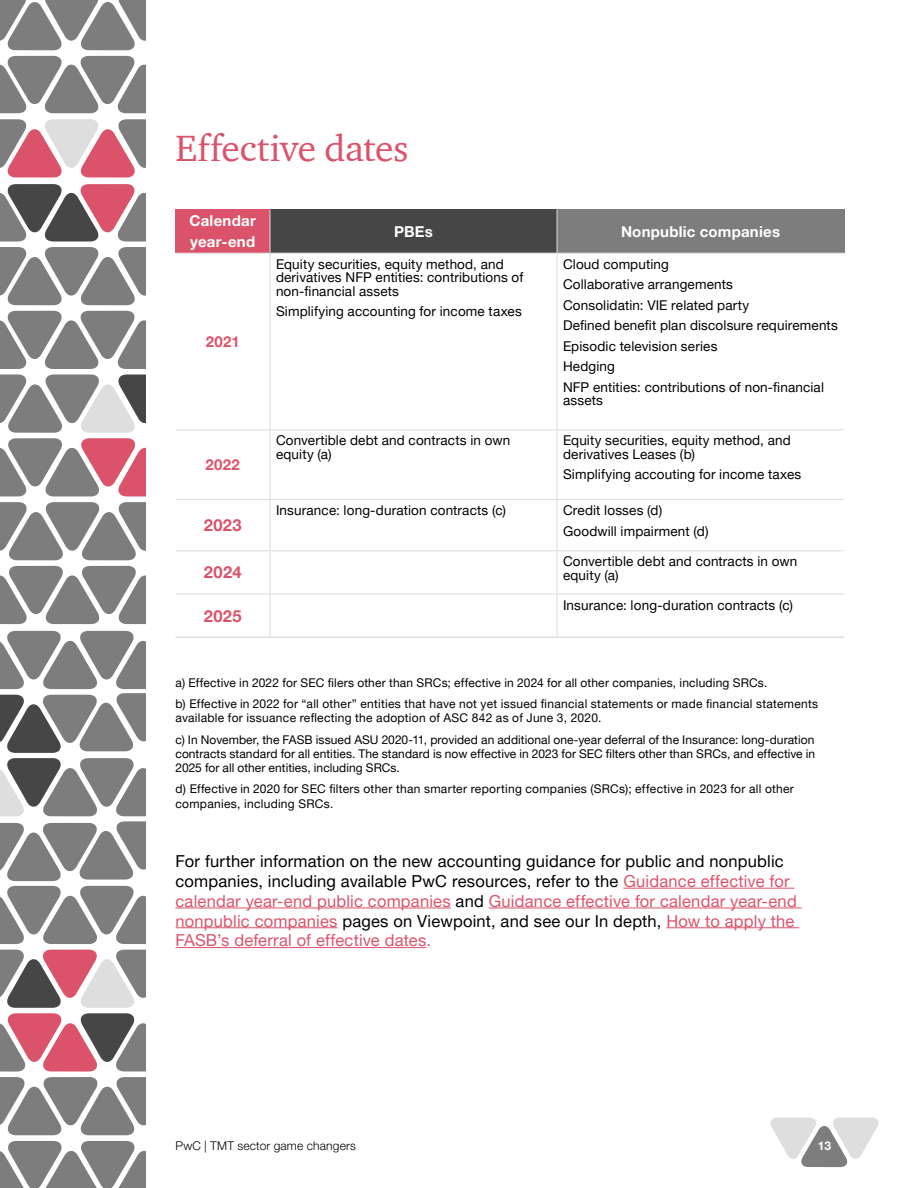
<style>
.page{position:relative;width:918px;height:1188px;background:#fff}
.page>*{position:absolute;margin:0;border:0;box-sizing:border-box;transform-origin:0 0}
.t1{font:37.5px "ITC Charter Com";letter-spacing:-.01em;color:#db536a}
.t2{font:16.5px/19.8px "Helvetica Neue LT Pro";letter-spacing:.01em;color:#000}
.t3{font:700 16.5px "Helvetica Neue LT Pro";letter-spacing:.02em;color:#db536a}
.t4{font:700 15px/21px "Helvetica Neue LT Pro";letter-spacing:.015em;color:#fff}
.t5{font:700 15px "Helvetica Neue LT Pro";letter-spacing:.025em;color:#db536a}
.t6{font:13.5px/20.5px "Helvetica Neue LT Pro";letter-spacing:.01em;color:#000}
.t7{font:12px/21.1px "Helvetica Neue LT Pro";letter-spacing:.015em;color:#000}
.t8{font:300 12px "Helvetica Neue LT Pro";letter-spacing:.02em;color:#000}
.t9{font:700 12px "Helvetica Neue LT Pro";color:#fff}
.s1{color:#db536a}
</style>
<div class="page">
<svg style="left:770px;top:1118px;width:109px;height:49px"></svg>
<svg style="left:0;top:247px;width:145px;height:58px"></svg>
<svg style="left:0;top:184px;width:145px;height:57px"></svg>
<svg style="left:0;top:311px;width:145px;height:185px"></svg>
<svg style="left:0;top:566px;width:145px;height:58px"></svg>
<svg style="left:0;top:502px;width:145px;height:58px"></svg>
<svg style="left:0;top:119px;width:145px;height:59px"></svg>
<svg style="left:0;top:56px;width:145px;height:57px"></svg>
<svg style="left:0;top:0;width:145px;height:50px"></svg>
<svg style="left:0;top:1141px;width:145px;height:47px"></svg>
<svg style="left:0;top:950px;width:145px;height:185px"></svg>
<svg style="left:0;top:631px;width:145px;height:313px"></svg>
<div style="left:176px;top:210px;width:94px;height:43px;background:#db536a"></div>
<div style="left:270px;top:210px;width:287px;height:43px;background:#464646"></div>
<div style="left:557px;top:210px;width:287px;height:43px;background:#7d7d7d"></div>
<hr style="left:176px;top:253px;width:94px;height:1px;background:#dedede">
<hr style="left:270px;top:253px;width:287px;height:1px;background:#dedede">
<hr style="left:269px;top:254px;width:2px;height:175px;background:#dedede">
<hr style="left:557px;top:253px;width:287px;height:1px;background:#dedede">
<hr style="left:556px;top:254px;width:2px;height:175px;background:#dedede">
<hr style="left:176px;top:429px;width:94px;height:1px;background:#dedede">
<hr style="left:270px;top:429px;width:287px;height:1px;background:#dedede">
<hr style="left:269px;top:430px;width:2px;height:69px;background:#dedede">
<hr style="left:557px;top:429px;width:287px;height:1px;background:#dedede">
<hr style="left:556px;top:430px;width:2px;height:69px;background:#dedede">
<hr style="left:176px;top:499px;width:94px;height:1px;background:#dedede">
<hr style="left:270px;top:499px;width:287px;height:1px;background:#dedede">
<hr style="left:269px;top:500px;width:2px;height:50px;background:#dedede">
<hr style="left:557px;top:499px;width:287px;height:1px;background:#dedede">
<hr style="left:556px;top:500px;width:2px;height:50px;background:#dedede">
<hr style="left:176px;top:550px;width:94px;height:1px;background:#dedede">
<hr style="left:270px;top:550px;width:287px;height:1px;background:#dedede">
<hr style="left:269px;top:551px;width:2px;height:42px;background:#dedede">
<hr style="left:557px;top:550px;width:287px;height:1px;background:#dedede">
<hr style="left:556px;top:551px;width:2px;height:42px;background:#dedede">
<hr style="left:176px;top:593px;width:94px;height:2px;background:#dedede">
<hr style="left:270px;top:593px;width:287px;height:2px;background:#dedede">
<hr style="left:269px;top:595px;width:2px;height:42px;background:#dedede">
<hr style="left:557px;top:593px;width:287px;height:2px;background:#dedede">
<hr style="left:556px;top:595px;width:2px;height:42px;background:#dedede">
<hr style="left:176px;top:637px;width:94px;height:1px;background:#dedede">
<hr style="left:270px;top:637px;width:287px;height:1px;background:#dedede">
<hr style="left:557px;top:637px;width:287px;height:1px;background:#dedede">
<hr style="left:270px;top:210px;width:1px;height:43px;background:#dedede">
<hr style="left:557px;top:210px;width:1px;height:43px;background:#dedede">
<hr style="left:623px;top:888px;width:172px;height:1px;background:#db536a">
<hr style="left:176px;top:908px;width:275px;height:1px;background:#db536a">
<hr style="left:489px;top:908px;width:313px;height:1px;background:#db536a">
<hr style="left:176px;top:927px;width:162px;height:1px;background:#db536a">
<hr style="left:666px;top:927px;width:133px;height:1px;background:#db536a">
<hr style="left:176px;top:947px;width:250px;height:1px;background:#db536a">
<h1 class="t1" style="left:176px;top:125px;width:235px">Effective dates</h1>
<p class="t4" style="left:190px;top:210px;width:68px">Calendar year-end</p>
<p class="t4" style="left:394px;top:221px;width:40px">PBEs</p>
<p class="t4" style="left:621px;top:221px;width:161px">Nonpublic companies</p>
<p class="t5" style="left:206px;top:332px;width:36px">2021</p>
<p class="t5" style="left:205px;top:455px;width:36px">2022</p>
<h2 class="t3" style="left:204px;top:515px;width:39px">2023</h2>
<p class="t6" style="left:276px;top:257px;width:249px;line-height:13.5px">Equity securities, equity method, and derivatives NFP entities: contributions of non-financial assets</p>
<p class="t6" style="left:276px;top:301px;width:247px">Simplifying accounting for income taxes</p>
<p class="t6" style="left:563px;top:253px;width:276px">Cloud computing<br>Collaborative arrangements<br>Consolidatin: VIE related party<br>Defined benefit plan discolsure requirements<br>Episodic television series<br>Hedging<br>NFP entities: contributions of non-financial</p>
<p class="t6" style="left:563px;top:390px;width:41px">assets</p>
<p class="t6" style="left:276px;top:434px;width:236px;line-height:13.5px">Convertible debt and contracts in own equity (a)</p>
<p class="t6" style="left:563px;top:434px;width:229px;line-height:13.5px">Equity securities, equity method, and derivatives Leases (b)</p>
<p class="t6" style="left:563px;top:464px;width:240px">Simplifying accouting for income taxes</p>
<p class="t6" style="left:276px;top:500px;width:232px">Insurance: long-duration contracts (c)</p>
<p class="t6" style="left:563px;top:500px;width:147px">Credit losses (d)<br>Goodwill impairment (d)</p>
<h2 class="t3" style="left:204px;top:562px;width:39px">2024</h2>
<p class="t6" style="left:563px;top:555px;width:236px;line-height:13.5px">Convertible debt and contracts in own equity (a)</p>
<h2 class="t3" style="left:204px;top:605px;width:39px">2025</h2>
<p class="t6" style="left:563px;top:594px;width:232px">Insurance: long-duration contracts (c)</p>
<p class="t7" style="left:176px;top:672px;width:644px">a) Effective in 2022 for SEC filers other than SRCs; effective in 2024 for all other companies, including SRCs.<br>b) Effective in 2022 for “all other” entities that have not yet issued financial statements or made financial statements</p>
<p class="t7" style="left:176px;top:707px;width:640px">available for issuance reflecting the adoption of ASC 842 as of June 3, 2020.<br>c) In November, the FASB issued ASU 2020-11, provided an additional one-year deferral of the Insurance: long-duration</p>
<p class="t7" style="left:176px;top:746px;width:641px;line-height:14.4px">contracts standard for all entities. The standard is now effective in 2023 for SEC filters other than SRCs, and effective in<br>2025 for all other entities, including SRCs.</p>
<p class="t7" style="left:176px;top:782px;width:620px;line-height:14.4px">d) Effective in 2020 for SEC filters other than smarter reporting companies (SRCs); effective in 2023 for all other companies, including SRCs.</p>
<p class="t2" style="left:176px;top:851px;width:623px">For further information on the new accounting guidance for public and nonpublic companies, including available PwC resources, refer to the <span class="s1">Guidance effective for calendar year-end public companies</span> and <span class="s1">Guidance effective for calendar year-end nonpublic companies</span> pages on Viewpoint, and see our In depth, <span class="s1">How to apply the FASB’s deferral of effective dates.</span></p>
<p class="t8" style="left:176px;top:1139px;width:182px">PwC | TMT sector game changers</p>
<p class="t9" style="left:818px;top:1139px;width:15px">13</p>
</div>
